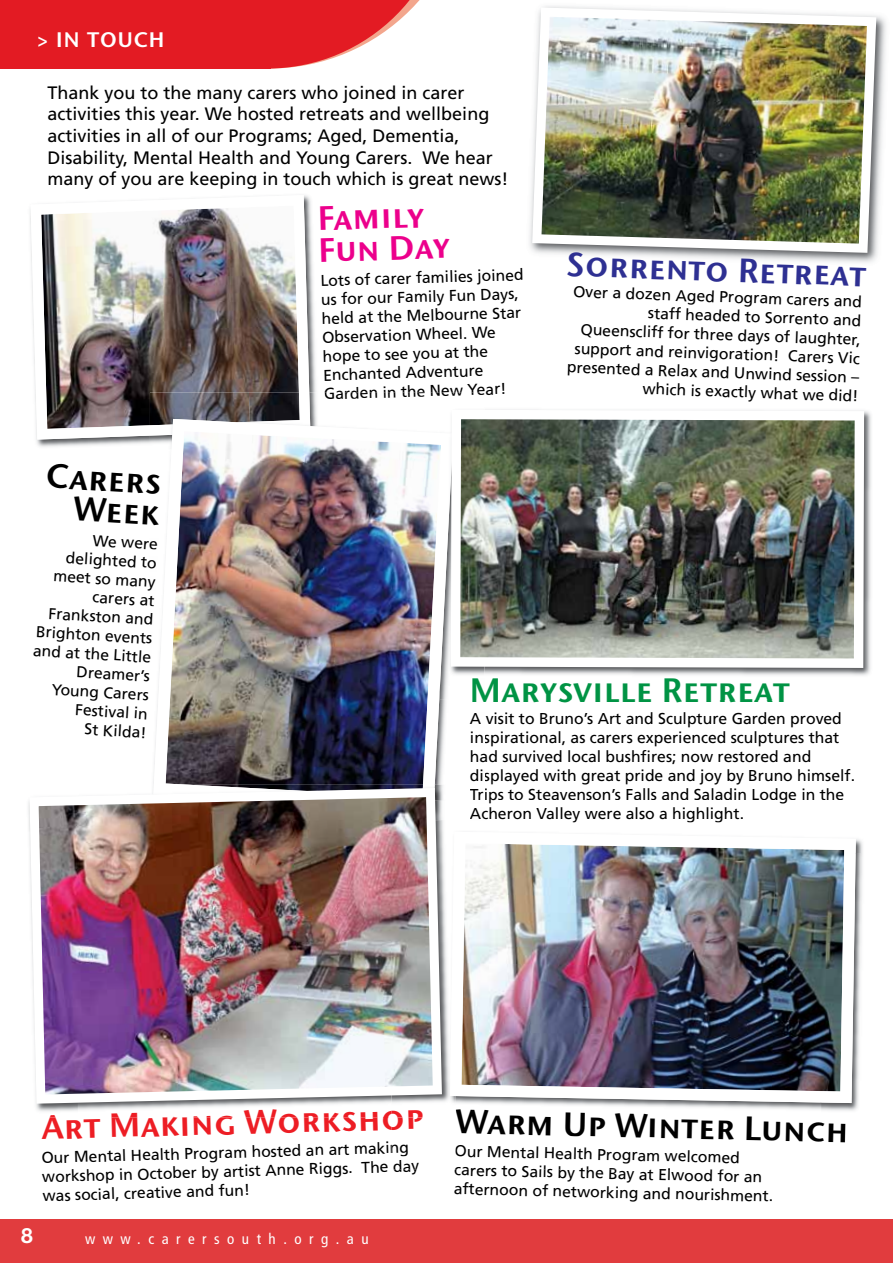
<style>
.page{position:relative;width:893px;height:1263px;background:#fff}
.page>*{position:absolute;margin:0;border:0;box-sizing:border-box;transform-origin:0 0}
.t1{font:33.75px/31.7px "Stone Sans SCITC Semi";color:#000;text-align:right}
.t2{font:33.75px "Stone Sans SCITC Semi";color:#ed1d24}
.t3{font:33.75px "Stone Sans SCITC Semi";color:#009344}
.t4{font:33.75px "Stone Sans SCITC Semi";color:#2e3092}
.t5{font:33.75px/31.5px "Stone Sans SCITC Semi";color:#ec008c}
.t6{font:21px "Stone Sans SCITC Semi";letter-spacing:.05em;color:#fff}
.t7{font:700 21px "Helvetica Neue LT Std";color:#fff}
.t8{font:18px/21.6px "Frutiger LT Std";color:#000}
.t9{font:15.75px/18.9px "Frutiger LT Std";color:#000}
.t10{font:condensed 15px "Frutiger LT Std";letter-spacing:.5em;color:#fff}
</style>
<div class="page">
<svg style="left:270px;top:0;width:150px;height:69px"></svg>
<div style="left:0;top:0;width:270px;height:69px;background:#e31b23"></div>
<div style="left:0;top:1219px;width:893px;height:44px;background:#e13c3e"></div>
<img style="left:529px;top:6px;width:357px;height:257px">
<img style="left:532px;top:8px;width:344px;height:245px">
<img style="left:30px;top:199px;width:286px;height:248px">
<img style="left:31px;top:195px;width:279px;height:245px">
<img style="left:150px;top:392px;width:167px;height:55px">
<img style="left:150px;top:392px;width:160px;height:44px">
<img style="left:153px;top:419px;width:293px;height:366px">
<img style="left:856px;top:839px;width:7px;height:14px">
<img style="left:821px;top:853px;width:42px;height:258px">
<img style="left:747px;top:1109px;width:99px;height:2px">
<img style="left:456px;top:844px;width:400px;height:259px">
<img style="left:36px;top:1104px;width:42px;height:7px">
<img style="left:435px;top:785px;width:8px;height:16px">
<img style="left:153px;top:785px;width:282px;height:3px">
<img style="left:41px;top:1105px;width:293px;height:7px">
<img style="left:442px;top:820px;width:14px;height:285px">
<img style="left:450px;top:832px;width:6px;height:264px">
<img style="left:29px;top:788px;width:413px;height:316px">
<img style="left:440px;top:409px;width:431px;height:290px">
<img style="left:473px;top:678px;width:317px;height:21px">
<img style="left:440px;top:433px;width:13px;height:259px">
<img style="left:451px;top:410px;width:413px;height:258px">
<h2 class="t6" style="left:36px;top:27px;width:130px">&gt; IN TOUCH</h2>
<p class="t8" style="left:47px;top:82px;width:463px">Thank you to the many carers who joined in carer activities this year. We hosted retreats and wellbeing activities in all of our Programs; Aged, Dementia, Disability, Mental Health and Young Carers. We hear many of you are keeping in touch which is great news!</p>
<h1 class="t5" style="left:317px;top:202px;width:133px;rotate:-2deg">Family<br>Fun Day</h1>
<h1 class="t1" style="left:47px;top:459px;width:117px;rotate:3deg">Carers<br>Week</h1>
<p class="t9" style="left:320px;top:272px;width:205px;rotate:-2deg">Lots of carer families joined us for our Family Fun Days, held at the Melbourne Star<br>Observation Wheel. We hope to see you at the<br>Enchanted Adventure<br>Garden in the New Year!</p>
<h1 class="t4" style="left:567px;top:243px;width:301px;rotate:2deg">Sorrento Retreat</h1>
<p class="t9" style="left:570px;top:282px;width:294px;text-align:right;rotate:2deg">Over a dozen Aged Program carers and staff headed to Sorrento and Queenscliff for three days of laughter, support and reinvigoration! Carers Vic presented a Relax and Unwind session – which is exactly what we did!</p>
<p class="t9" style="left:40px;top:528px;width:120px;text-align:right;rotate:3deg">We were delighted to meet so many carers at<br>Frankston and<br>Brighton events and at the Little<br>Dreamer’s<br>Young Carers<br>Festival in<br>St Kilda!</p>
<h1 class="t3" style="left:470px;top:669px;width:321px">Marysville Retreat</h1>
<p class="t9" style="left:470px;top:709px;width:387px">A visit to Bruno’s Art and Sculpture Garden proved inspirational, as carers experienced sculptures that had survived local bushfires; now restored and displayed with great pride and joy by Bruno himself.<br>Tri s to Steavenson’s Falls and Saladin Lod e in the</p>
<p class="t9" style="left:488px;top:785px;width:11px">p</p>
<p class="t9" style="left:779px;top:785px;width:11px">g</p>
<p class="t9" style="left:470px;top:804px;width:276px">Acheron Valley were also a highlight.</p>
<h1 class="t2" style="left:109px;top:1106px;width:316px;rotate:-2deg">M king Workshop</h1>
<h1 class="t1" style="left:456px;top:1106px;width:395px;rotate:1deg">Warm Up Winter Lunch</h1>
<h1 class="t2" style="left:41px;top:1107px;width:120px;rotate:-2deg">Art a</h1>
<p class="t9" style="left:41px;top:1150px;width:379px;rotate:-2deg">Our Mental Health Program hosted an art making workshop in October by artist Anne Riggs. The day was social, creative and fun!</p>
<p class="t9" style="left:455px;top:1142px;width:287px;line-height:18.5px;rotate:1deg">Our Mental Health Program welcomed carers to Sails b th B</p>
<p class="t9" style="left:454px;top:1162px;width:321px;line-height:18.5px;text-indent:141px;rotate:1deg">e ay at Elwood for an afternoon of networking and nourishment.</p>
<h2 class="t7" style="left:21px;top:1222px;width:13px">8</h2>
<p class="t10" style="left:85px;top:1230px;width:285px">www.carersouth.org.au</p>
</div>
